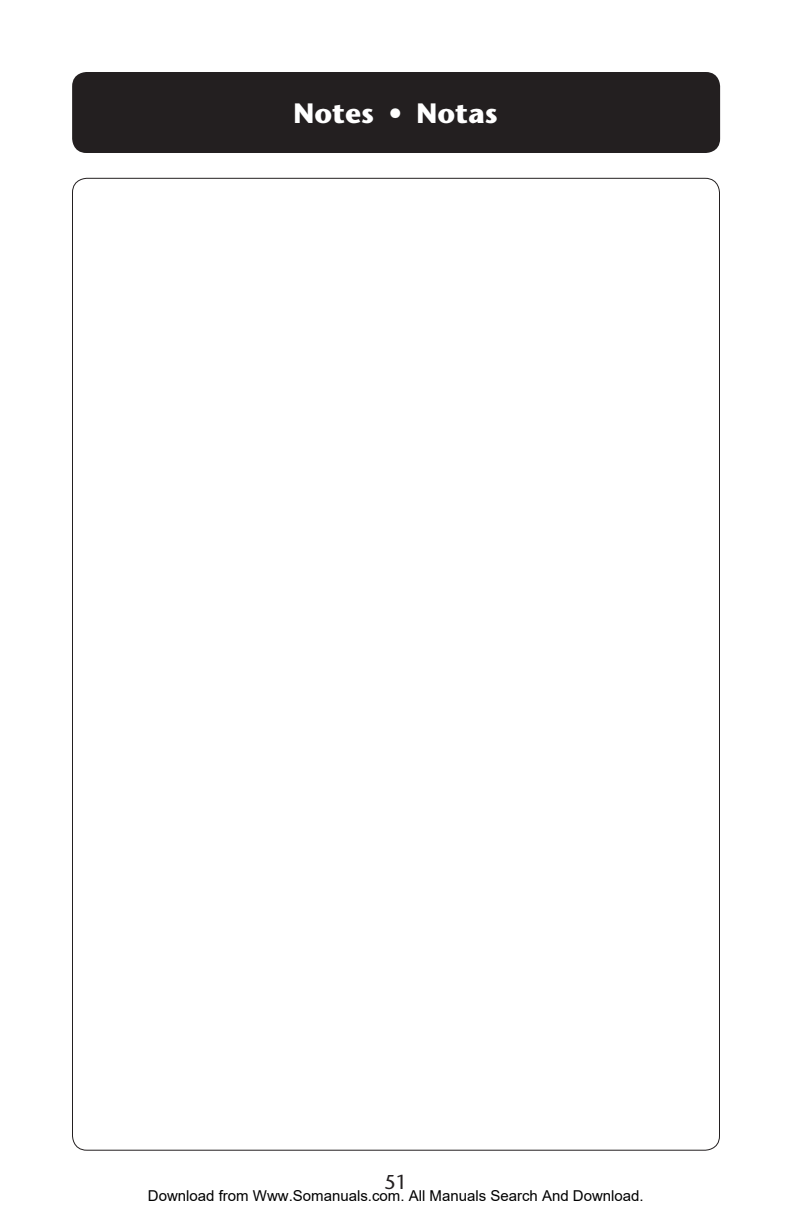
<style>
.page{position:relative;width:792px;height:1224px;background:#fff}
.page>*{position:absolute;margin:0;border:0;box-sizing:border-box;transform-origin:0 0}
.t1{font:700 28px "Stone Sans";color:#fff}
.t2{font:20px "Stone Sans";color:#231f20}
.t3{font:15px "Arial";color:#000}
</style>
<div class="page">
<div style="left:72px;top:72px;width:648px;height:81px;background:#231f20;border-radius:14px"></div>
<h1 class="t1" style="left:294px;top:102px;width:206px">Notes • Notas</h1>
<h2 class="t2" style="left:384px;top:1174px;width:24px">51</h2>
<p class="t3" style="left:148px;top:1187px;width:497px">Download from Www.Somanuals.com. All Manuals Search And Download.</p>
</div>
